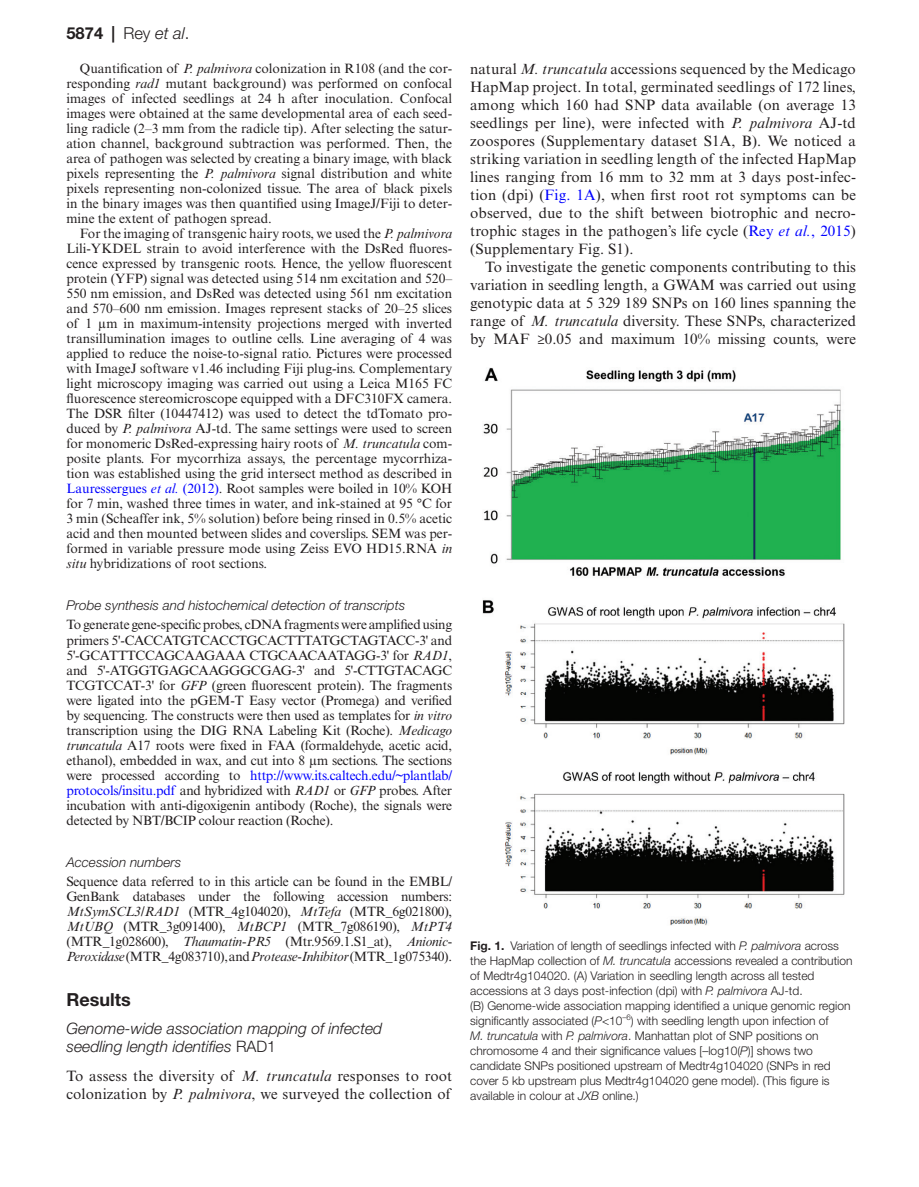
<style>
.page{position:relative;width:919px;height:1187px;background:#fff}
.page>*{position:absolute;margin:0;border:0;box-sizing:border-box;transform-origin:0 0}
.t1{font:700 18px "Helvetica Neue LT Std";color:#231f20}
.t2{font:700 16.5px "Helvetica Neue LT Std";color:#231f20}
.t3{font:italic 300 15.75px/18px "Helvetica Neue LT Std";color:#231f20}
.t4{font:15px/18px "Times New Roman MT Std";letter-spacing:.01em;color:#231f20;text-align:justify}
.t5{font:13.5px/15px "Times New Roman MT Std";letter-spacing:-.015em;color:#231f20;text-align:justify}
.t6{font:italic 300 13.5px "Helvetica Neue LT Std";color:#231f20}
.t7{font:300 12px/15px "Helvetica Neue LT Std";color:#231f20}
.s1{font-weight:300}
.s2{font-weight:300;font-style:italic}
.s3{font-style:italic}
.s4{font-family:"Gandhari Unicode"}
.s5{color:#00f}
.s6{font-style:italic;color:#00f}
.s7{font-style:normal}
.s8{font-weight:700}
</style>
<div class="page">
<img style="left:482px;top:367px;width:362px;height:558px">
<p class="t2" style="left:66px;top:23px;width:124px">5874 | <span class="s1">Rey</span> <span class="s2">et al</span><span class="s1">.</span></p>
<p class="t5" style="left:66px;top:61px;width:387px;text-indent:14px">Quantification of <span class="s3">P. palmivora</span> colonization in R108 (and the cor&shy;responding <span class="s3">rad1</span> mutant background) was performed on confocal images of infected seedlings at 24 h after inoculation. Confocal images were obtained at the same developmental area of each seed&shy;ling radicle (2–3 mm from the radicle tip). After selecting the satur&shy;ation channel, background subtraction was performed. Then, the area of pathogen was selected by creating a binary image, with black pixels representing the <span class="s3">P. palmivora</span> signal distribution and white pixels representing non-colonized tissue. The area of black pixels in the binary images was then quantified using ImageJ/Fiji to deter&shy;mine the extent of pathogen spread.</p>
<p class="t5" style="left:66px;top:226px;width:387px;text-indent:14px">For the imaging of transgenic hairy roots, we used the <span class="s3">P. palmivora </span>Lili-YKDEL strain to avoid interference with the DsRed fluores&shy;cence expressed by transgenic roots. Hence, the yellow fluorescent protein (YFP) signal was detected using 514 nm excitation and 520– 550 nm emission, and DsRed was detected using 561 nm excitation and 570–600 nm emission. Images represent stacks of 20–25 slices of 1 <span class="s4">μ</span>m in maximum-intensity projections merged with inverted transillumination images to outline cells. Line averaging of 4 was applied to reduce the noise-to-signal ratio. Pictures were processed with ImageJ software v1.46 including Fiji plug-ins. Complementary light microscopy imaging was carried out using a Leica M165 FC fluorescence stereomicroscope equipped with a DFC310FX camera.<br>The DSR filter (10447412) was used to detect the tdTomato pro&shy;duced by <span class="s3">P. palmivora</span> AJ-td. The same settings were used to screen for monomeric DsRed-expressing hairy roots of <span class="s3">M. truncatula</span> com&shy;posite plants. For mycorrhiza assays, the percentage mycorrhiza&shy;tion was established using the grid intersect method as described in <span class="s5">Lauressergues</span> <span class="s6">et al.</span> <span class="s5">(2012)</span>. Root samples were boiled in 10% KOH for 7 min, washed three times in water, and ink-stained at 95 °C for 3 min (Scheaffer ink, 5% solution) before being rinsed in 0.5% acetic acid and then mounted between slides and coverslips. SEM was per&shy;formed in variable pressure mode using Zeiss EVO HD15.RNA <span class="s3">in situ</span> hybridizations of root sections.</p>
<p class="t6" style="left:66px;top:597px;width:340px">Probe synthesis and histochemical detection of transcripts</p>
<p class="t5" style="left:66px;top:617px;width:387px">To generate gene-specific probes, cDNA fragments were amplified using primers 5'-CACCATGTCACCTGCACTTTATGCTAGTACC-3' and 5'-GCATTTCCAGCAAGAAA CTGCAACAATAGG-3' for <span class="s3">RAD1</span>, and 5'-ATGGTGAGCAAGGGCGAG-3' and 5'-CTTGTACAGC TCGTCCAT-3' for <span class="s3">GFP</span> (green fluorescent protein). The fragments were ligated into the pGEM-T Easy vector (Promega) and verified by sequencing. The constructs were then used as templates for <span class="s3">in vitro </span>transcription using the DIG RNA Labeling Kit (Roche). <span class="s3">Medicago truncatula</span> A17 roots were fixed in FAA (formaldehyde, acetic acid, ethanol), embedded in wax, and cut into 8 <span class="s4">μ</span>m sections. The sections were processed according to <span class="s5">http://www.its.caltech.edu/~plantlab/ protocols/insitu.pdf</span> and hybridized with <span class="s3">RAD1</span> or <span class="s3">GFP</span> probes. After incubation with anti-digoxigenin antibody (Roche), the signals were detected by NBT/BCIP colour reaction (Roche).</p>
<p class="t6" style="left:66px;top:853px;width:116px">Accession numbers</p>
<p class="t5" style="left:66px;top:874px;width:387px">Sequence data referred to in this article can be found in the EMBL/ GenBank databases under the following accession numbers:<br><span class="s3">MtSymSCL3/RAD1</span> (MTR_4g104020), <span class="s3">MtTefa</span> (MTR_6g021800), <span class="s3">MtUBQ</span> (MTR_3g091400), <span class="s3">MtBCP1</span> (MTR_7g086190), <span class="s3">MtPT4 </span>(MTR_1g028600), <span class="s3">Thaumatin-PR5</span> (Mtr.9569.1.S1_at), <span class="s3">Anionic-Peroxidase</span> (MTR_4g083710), and <span class="s3">Protease-Inhibitor</span> (MTR_1g075340).</p>
<h1 class="t1" style="left:66px;top:988px;width:66px">Results</h1>
<p class="t3" style="left:66px;top:1019px;width:317px">Genome-wide association mapping of infected seedling length identifies <span class="s7">RAD1</span></p>
<p class="t4" style="left:66px;top:1066px;width:387px">To assess the diversity of <span class="s3">M. truncatula</span> responses to root colonization by <span class="s3">P. palmivora</span>, we surveyed the collection of</p>
<p class="t4" style="left:470px;top:60px;width:387px">natural <span class="s3">M. truncatula</span> accessions sequenced by the Medicago HapMap project. In total, germinated seedlings of 172 lines, among which 160 had SNP data available (on average 13 seedlings per line), were infected with <span class="s3">P. palmivora</span> AJ-td zoospores (Supplementary dataset S1A, B). We noticed a striking variation in seedling length of the infected HapMap lines ranging from 16 mm to 32 mm at 3 days post-infec&shy;tion (dpi) (<span class="s5">Fig. 1A</span>), when first root rot symptoms can be observed, due to the shift between biotrophic and necro&shy;trophic stages in the pathogen’s life cycle (<span class="s5">Rey</span> <span class="s6">et al.</span><span class="s5">, 2015</span>) (Supplementary Fig. S1).</p>
<p class="t4" style="left:470px;top:258px;width:387px;text-indent:15px">To investigate the genetic components contributing to this variation in seedling length, a GWAM was carried out using genotypic data at 5 329 189 SNPs on 160 lines spanning the range of <span class="s3">M. truncatula</span> diversity. These SNPs, characterized by MAF ≥0.05 and maximum 10% missing counts, were</p>
<p class="t7" style="left:470px;top:937px;width:384px"><span class="s8">Fig. 1.</span> Variation of length of seedlings infected with <span class="s3">P. palmivora</span> across the HapMap collection of <span class="s3">M. truncatula</span> accessions revealed a contribution of Medtr4g104020. (A) Variation in seedling length across all tested accessions at 3 days post-infection (dpi) with <span class="s3">P. palmivora</span> AJ-td.<br>(B) Genome-wide association mapping identified a unique genomic region significantly associated (<span class="s3">P</span>&lt;10<sup>–6</sup>) with seedling length upon infection of<br><span class="s3">M. truncatula</span> with <span class="s3">P. palmivora</span>. Manhattan plot of SNP positions on chromosome 4 and their significance values [–log10(<span class="s3">P</span>)] shows two candidate SNPs positioned upstream of Medtr4g104020 (SNPs in red cover 5 kb upstream plus Medtr4g104020 gene model). (This figure is available in colour at <span class="s3">JXB</span> online.)</p>
</div>
